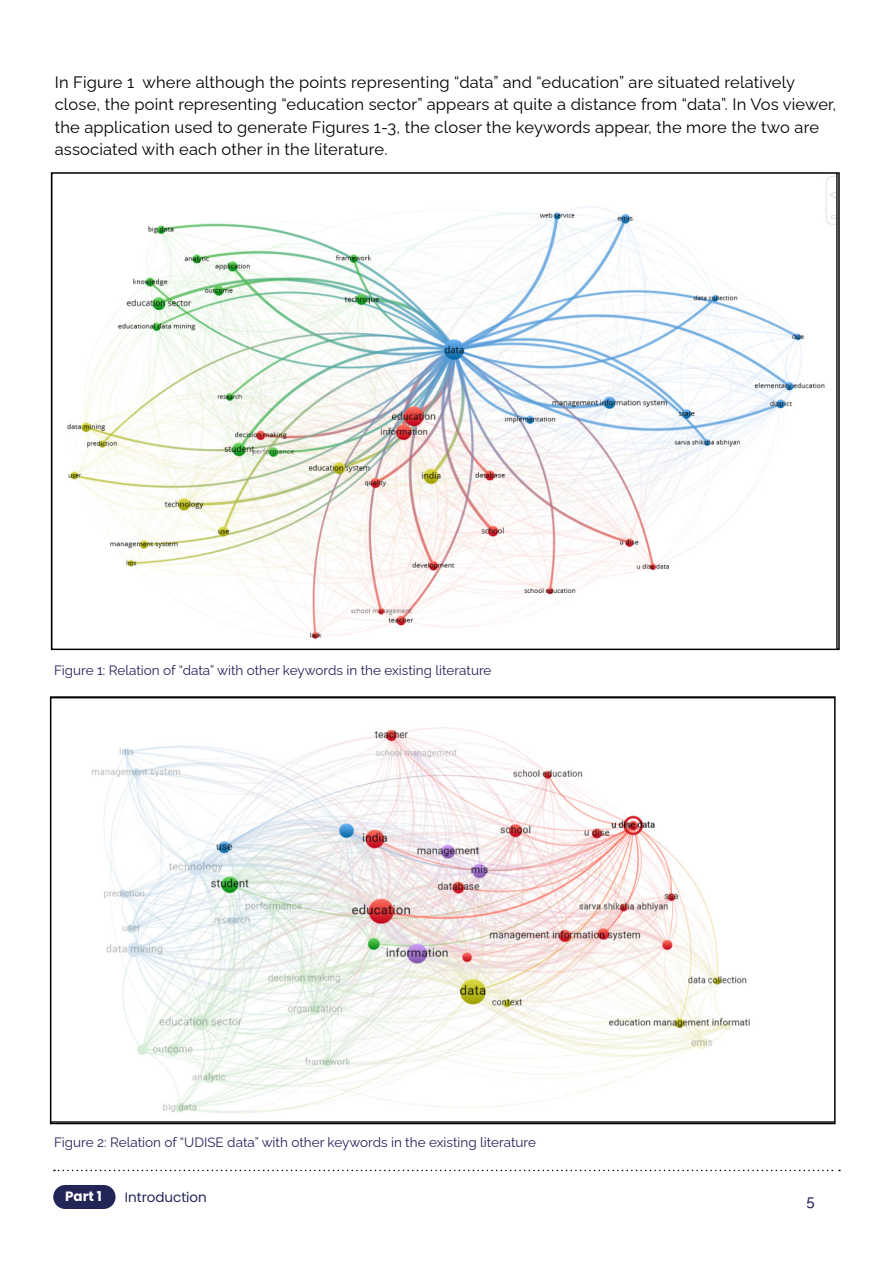
<style>
.page{position:relative;width:893px;height:1263px;background:#fff}
.page>*{position:absolute;margin:0;border:0;box-sizing:border-box;transform-origin:0 0}
.t1{font:16.5px/22.5px "Raleway";letter-spacing:.01em;color:#000101}
.t2{font:500 15px "Raleway";color:#25225a}
.t3{font:13.5px "Raleway";color:#24235a}
.t4{font:13.5px "Poppins";color:#222656}
.t5{font:700 13.5px "Poppins";color:#fff}
</style>
<div class="page">
<img style="left:67px;top:176px;width:769px;height:463px">
<hr style="left:836px;top:173px;width:2px;height:476px;background:#000">
<div style="left:51px;top:172px;width:789px;height:478px;border:2px solid #000"></div>
<svg style="left:92px;top:727px;width:658px;height:387px"></svg>
<div style="left:50px;top:696px;width:786px;height:428px;border:2px solid #000"></div>
<svg style="left:54px;top:1170px;width:786px;height:1px"></svg>
<div style="left:53px;top:1185px;width:63px;height:24px;background:#222656;border-radius:12px"></div>
<p class="t1" style="left:55px;top:69px;width:783px">In Figure 1 where although the points representing “data” and “education” are situated relatively close, the point representing “education sector” appears at quite a distance from “data”. In Vos viewer, the application used to generate Figures 1-3, the closer the keywords appear, the more the two are associated with each other in the literature.</p>
<p class="t3" style="left:54px;top:660px;width:439px">Figure 1: Relation of “data” with other keywords in the existing literature</p>
<p class="t3" style="left:54px;top:1131px;width:484px">Figure 2: Relation of “UDISE data” with other keywords in the existing literature</p>
<p class="t5" style="left:65px;top:1188px;width:38px">Part 1</p>
<p class="t4" style="left:125px;top:1189px;width:84px">Introduction</p>
<p class="t2" style="left:807px;top:1189px;width:10px">5</p>
</div>
